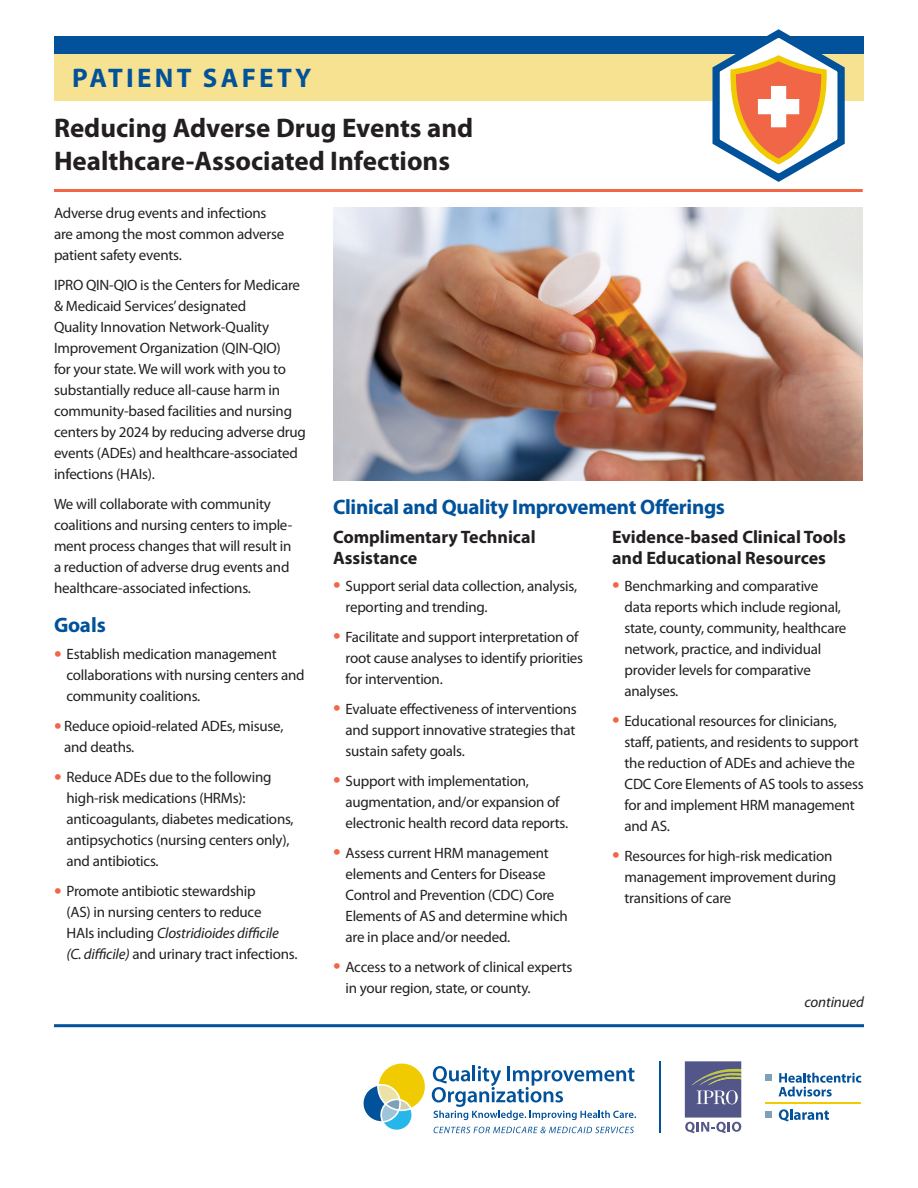
<style>
.page{position:relative;width:918px;height:1188px;background:#fff}
.page>*{position:absolute;margin:0;border:0;box-sizing:border-box;transform-origin:0 0}
.t1{font:700 27px/32.4px "Myriad Pro";color:#231f20}
.t2{font:700 27px "Myriad Pro";letter-spacing:.12em;color:#01529a}
.Subhead_1{font:700 21px "Myriad Pro";letter-spacing:-.015em;color:#01529a}
.Subhead_1-2{font:700 18px/21px "Myriad Pro";color:#231f20}
.Paragraph_Style_1{font:15px/21px "Myriad Pro";letter-spacing:-.015em;color:#231f20}
.Paragraph_Style_1-2{font:italic 15px "Myriad Pro";letter-spacing:-.01em;color:#231f20}
.s1{font-size:27px;color:#f26648}
.s2{font-style:italic}
</style>
<div class="page">
<div style="left:54px;top:50px;width:810px;height:51px;background:#f7e291"></div>
<div style="left:54px;top:36px;width:810px;height:18px;background:#01529a"></div>
<svg style="left:713px;top:29px;width:132px;height:153px"></svg>
<hr style="left:766px;top:1102px;width:95px;height:1px;background:#f0cb02">
<svg style="left:685px;top:1061px;width:56px;height:72px;background:#7b7d9c"></svg>
<svg style="left:363px;top:1063px;width:273px;height:70px"></svg>
<hr style="left:660px;top:1062px;width:1px;height:71px;background:#01529a">
<svg style="left:779px;top:1109px;width:50px;height:13px"></svg>
<svg style="left:779px;top:1073px;width:82px;height:24px"></svg>
<svg style="left:766px;top:1111px;width:6px;height:6px"></svg>
<div style="left:766px;top:1074px;width:6px;height:7px;background:#7ea1b7"></div>
<hr style="left:54px;top:1024px;width:810px;height:3px;background:#01529a">
<hr style="left:54px;top:189px;width:809px;height:3px;background:#f26648">
<img style="left:333px;top:207px;width:529px;height:274px">
<h1 class="t2" style="left:72px;top:60px;width:241px">PATIENT SAFETY</h1>
<p class="t1" style="left:54px;top:111px;width:421px">Reducing Adverse Drug Events and<br>Healthcare-Associated Infections</p>
<p class="Paragraph_Style_1" style="left:54px;top:202px;width:232px">Adverse drug events and infections are among the most common adverse patient safety events.</p>
<p class="Paragraph_Style_1" style="left:54px;top:274px;width:254px">IPRO QIN-QIO is the Centers for Medicare &amp; Medicaid Services’ designated<br>Quality Innovation Network-Quality Improvement Organization (QIN-QIO)<br>for your state. We will work with you to substantially reduce all-cause harm in community-based facilities and nursing centers by 2024 by reducing adverse drug events (ADEs) and healthcare-associated infections (HAIs).</p>
<p class="Paragraph_Style_1" style="left:54px;top:493px;width:239px">We will collaborate with community coalitions and nursing centers to imple&shy;ment process changes that will result in a reduction of adverse drug events and healthcare-associated infections.</p>
<p class="Subhead_1" style="left:54px;top:611px;width:53px">Goals</p>
<p class="Paragraph_Style_1" style="left:67px;top:643px;width:240px;text-indent:-13px"><span class="s1">•</span> Establish medication management collaborations with nursing centers and community coalitions.</p>
<p class="Paragraph_Style_1" style="left:64px;top:715px;width:221px;text-indent:-10px"><span class="s1">•</span> Reduce opioid-related ADEs, misuse, and deaths.</p>
<p class="Paragraph_Style_1" style="left:67px;top:766px;width:229px;text-indent:-13px"><span class="s1">•</span> Reduce ADEs due to the following high-risk medications (HRMs): anticoagulants, diabetes medications, antipsychotics (nursing centers only), and antibiotics.</p>
<p class="Paragraph_Style_1" style="left:67px;top:880px;width:233px;text-indent:-13px"><span class="s1">•</span> Promote antibiotic stewardship<br>(AS) in nursing centers to reduce<br>HAIs including <span class="s2">Clostridioides difficile (C. difficile)</span> and urinary tract infections.</p>
<p class="Subhead_1" style="left:333px;top:493px;width:394px">Clinical and Quality Improvement Offerings</p>
<p class="Subhead_1-2" style="left:333px;top:525px;width:204px">Complimentary Technical<br>Assistance</p>
<p class="Paragraph_Style_1" style="left:346px;top:575px;width:233px;text-indent:-13px"><span class="s1">•</span> Support serial data collection, analysis, reporting and trending.</p>
<p class="Paragraph_Style_1" style="left:346px;top:626px;width:239px;text-indent:-13px"><span class="s1">•</span> Facilitate and support interpretation of root cause analyses to identify priorities for intervention.</p>
<p class="Paragraph_Style_1" style="left:346px;top:698px;width:233px;text-align:justify;text-indent:-13px"><span class="s1">•</span> Evaluate effectiveness of interventions and support innovative strategies that sustain safety goals.</p>
<p class="Paragraph_Style_1" style="left:346px;top:770px;width:224px;text-indent:-13px"><span class="s1">•</span> Support with implementation, augmentation, and/or expansion of electronic health record data reports.</p>
<p class="Paragraph_Style_1" style="left:346px;top:842px;width:224px;text-indent:-13px"><span class="s1">•</span> Assess current HRM management elements and Centers for Disease<br>Control and Prevention (CDC) Core<br>Elements of AS and determine which are in place and/or needed.</p>
<p class="Paragraph_Style_1" style="left:346px;top:956px;width:228px;text-indent:-13px"><span class="s1">•</span> Access to a network of clinical experts in your region, state, or county.</p>
<p class="Subhead_1-2" style="left:612px;top:525px;width:235px">Evidence-based Clinical Tools and Educational Resources</p>
<p class="Paragraph_Style_1" style="left:625px;top:575px;width:223px;text-indent:-13px"><span class="s1">•</span> Benchmarking and comparative data reports which include regional, state, county, community, healthcare network, practice, and individual provider levels for comparative analyses.</p>
<p class="Paragraph_Style_1" style="left:625px;top:710px;width:241px;text-indent:-13px"><span class="s1">•</span> Educational resources for clinicians, staff, patients, and residents to support the reduction of ADEs and achieve the CDC Core Elements of AS tools to assess for and implement HRM management and AS.</p>
<p class="Paragraph_Style_1" style="left:625px;top:845px;width:213px;text-indent:-13px"><span class="s1">•</span> Resources for high-risk medication management improvement during transitions of care</p>
<p class="Paragraph_Style_1-2" style="left:805px;top:992px;width:61px">continued</p>
</div>
